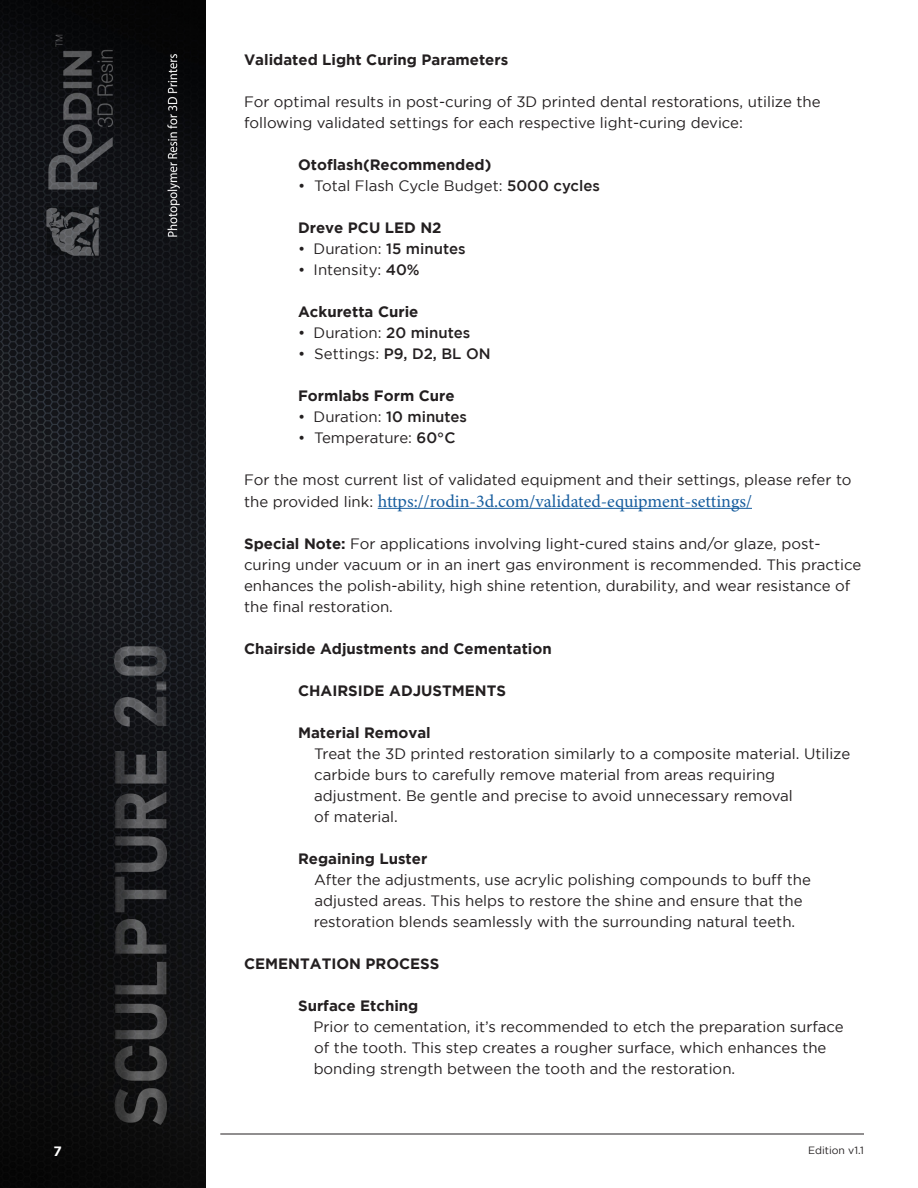
<style>
.page{position:relative;width:918px;height:1188px;background:#fff}
.page>*{position:absolute;margin:0;border:0;box-sizing:border-box;transform-origin:0 0}
.t1{font:18px "Minion Pro";color:#175d9e}
.t2{font:15px/21px "Gotham";color:#231f20}
.t3{font:700 15px "Gotham";color:#231f20}
.t4{font:700 13.5px "Gotham";color:#fff}
.t5{font:10.5px "Gotham";color:#231f20}
.s1{font-weight:500}
.s2{font-family:"Gotham";font-size:15px;color:#231f20}
.s3{font-weight:700}
</style>
<div class="page">
<img style="left:0;top:0;width:205px;height:1188px">
<hr style="left:220px;top:1134px;width:644px;height:1px;background:#231f20">
<hr style="left:378px;top:508px;width:374px;height:1px;background:#175d9e">
<p class="t4" style="left:54px;top:1143px;width:10px">7</p>
<p class="t3" style="left:244px;top:51px;width:266px">Validated Light Curing Parameters</p>
<p class="t2" style="left:244px;top:91px;width:578px">For optimal results in post-curing of 3D printed dental restorations, utilize the following validated settings for each respective light-curing device:</p>
<p class="t3" style="left:298px;top:156px;width:195px">Otoflash(Recommended)</p>
<p class="t2" style="left:298px;top:175px;width:303px">• Total Flash Cycle Budget: <span class="s1">5000 cycles</span></p>
<p class="t3" style="left:298px;top:219px;width:145px">Dreve PCU LED N2</p>
<p class="t2" style="left:298px;top:238px;width:169px">• Duration: <span class="s1">15 minutes</span></p>
<p class="t2" style="left:298px;top:259px;width:123px">• Intensity: <span class="s1">40%</span></p>
<p class="t3" style="left:298px;top:303px;width:122px">Ackuretta Curie</p>
<p class="t2" style="left:298px;top:322px;width:174px">• Duration: <span class="s1">20 minutes</span></p>
<p class="t2" style="left:298px;top:343px;width:194px">• Settings: <span class="s1">P9, D2, BL ON</span></p>
<p class="t3" style="left:298px;top:387px;width:158px">Formlabs Form Cure</p>
<p class="t2" style="left:298px;top:406px;width:171px">• Duration: <span class="s1">10 minutes</span></p>
<p class="t2" style="left:298px;top:427px;width:159px">• Temperature: <span class="s1">60°C</span></p>
<p class="t2" style="left:244px;top:469px;width:609px">For the most current list of validated equipment and their settings, please refer to</p>
<p class="t1" style="left:244px;top:489px;width:509px"><span class="s2">the provided link:</span> https://rodin-3d.com/validated-equipment-settings/</p>
<p class="t2" style="left:244px;top:533px;width:619px"><span class="s3">Special Note:</span> For applications involving light-cured stains and/or glaze, post&shy;curing under vacuum or in an inert gas environment is recommended. This practice enhances the polish-ability, high shine retention, durability, and wear resistance of the final restoration.</p>
<p class="t3" style="left:244px;top:640px;width:309px">Chairside Adjustments and Cementation</p>
<p class="t3" style="left:298px;top:682px;width:210px">CHAIRSIDE ADJUSTMENTS</p>
<p class="t3" style="left:298px;top:724px;width:134px">Material Removal</p>
<p class="t2" style="left:314px;top:743px;width:538px">Treat the 3D printed restoration similarly to a composite material. Utilize</p>
<p class="t2" style="left:314px;top:764px;width:462px">carbide burs to carefully remove material from areas requiring</p>
<p class="t2" style="left:314px;top:785px;width:480px">adjustment. Be gentle and precise to avoid unnecessary removal</p>
<p class="t2" style="left:314px;top:806px;width:85px">of material.</p>
<p class="t3" style="left:298px;top:850px;width:131px">Regaining Luster</p>
<p class="t2" style="left:314px;top:869px;width:498px">After the adjustments, use acrylic polishing compounds to buff the</p>
<p class="t2" style="left:315px;top:890px;width:490px">adjusted areas. This helps to restore the shine and ensure that the</p>
<p class="t2" style="left:314px;top:911px;width:483px">restoration blends seamlessly with the surrounding natural teeth.</p>
<p class="t3" style="left:244px;top:955px;width:197px">CEMENTATION PROCESS</p>
<p class="t3" style="left:298px;top:997px;width:122px">Surface Etching</p>
<p class="t2" style="left:313px;top:1016px;width:532px">Prior to cementation, it’s recommended to etch the preparation surface</p>
<p class="t2" style="left:314px;top:1037px;width:514px">of the tooth. This step creates a rougher surface, which enhances the</p>
<p class="t2" style="left:314px;top:1058px;width:423px">bonding strength between the tooth and the restoration.</p>
<p class="t5" style="left:808px;top:1144px;width:57px">Edition v1.1</p>
</div>
